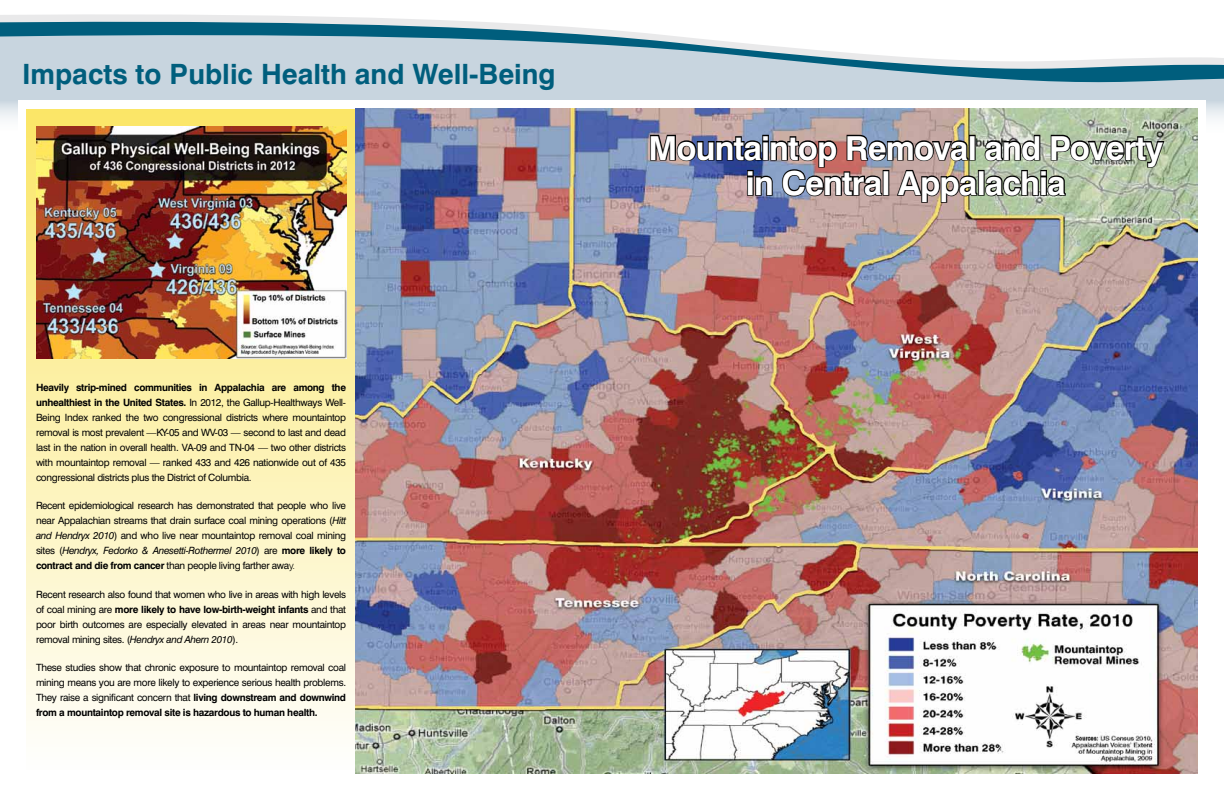
<style>
.page{position:relative;width:1224px;height:792px;background:#fff}
.page>*{position:absolute;margin:0;border:0;box-sizing:border-box;transform-origin:0 0}
.t1{font:700 33px/35.2px "Swiss 721 BT";letter-spacing:-.025em;color:#fff;text-align:center}
.t2{font:700 28px "Swiss 721 BT";color:#005e7d}
.t3{font:10px/15px "Swiss 721 BT";letter-spacing:-.03em;color:#000;text-align:justify}
.s1{font-weight:700}
.s2{font-style:italic}
.s3{font-weight:300}
</style>
<div class="page">
<svg style="left:0;top:15px;width:1224px;height:85px;fill:#c8d5df"></svg>
<div style="left:0;top:100px;width:1224px;height:40px;background:linear-gradient(to bottom,#d7e1e8,#fff)"></div>
<div style="left:18px;top:101px;width:1188px;height:41px;background:#fff"></div>
<div style="left:27px;top:109px;width:344px;height:661px;background:linear-gradient(to bottom,#fbe566,#fefefd)"></div>
<img style="left:355px;top:109px;width:843px;height:665px">
<img style="left:36px;top:126px;width:310px;height:233px">
<img style="left:649px;top:124px;width:329px;height:80px">
<div style="left:978px;top:170px;width:7px;height:26px;border:2px solid #000"></div>
<svg style="left:984px;top:134px;width:182px;height:63px;background:#899481"></svg>
<h2 class="t2" style="left:22px;top:57px;width:535px">Impacts to Public Health and Well-Being</h2>
<p class="t3" style="left:36px;top:380px;width:312px"><span class="s1">Heavily strip-mined communities in Appalachia are among the unhealthiest in the United States.</span> In 2012, the Gallup-Healthways Well-Being Index ranked the two congressional districts where mountaintop removal is most prevalent —KY-05 and WV-03 — second to last and dead last in the nation in overall health. VA-09 and TN-04 — two other districts with mountaintop removal — ranked 433 and 426 nationwide out of 435 congressional districts plus the District of Columbia.</p>
<p class="t3" style="left:36px;top:498px;width:312px">Recent epidemiological research has demonstrated that people who live near Appalachian streams that drain surface coal mining operations (<span class="s2">Hitt and Hendryx 2010</span>) and who live near mountaintop removal coal mining sites (<span class="s2">Hendryx, Fedorko &amp; Anesetti-Rothermel 2010</span>) are <span class="s1">more likely to contract and die from cancer</span> than people living farther awa<span class="s3">y.</span></p>
<p class="t3" style="left:36px;top:587px;width:312px">Recent research also found that women who live in areas with high levels of coal mining are <span class="s1">more likely to have low-birth-weight infants</span> and that poor birth outcomes are especially elevated in areas near mountaintop removal mining sites. (<span class="s2">Hendryx and Ahern 2010</span>).</p>
<p class="t3" style="left:36px;top:660px;width:312px">These studies show that chronic exposure to mountaintop removal coal mining means you are more likely to experience serious health problems.<br>They raise a significant concern that <span class="s1">living downstream and downwind from a mountaintop removal site is hazardous to human health.</span></p>
<h1 class="t1" style="left:649px;top:130px;width:516px">Mountaintop Removal and Poverty in Central Appalachia</h1>
</div>
